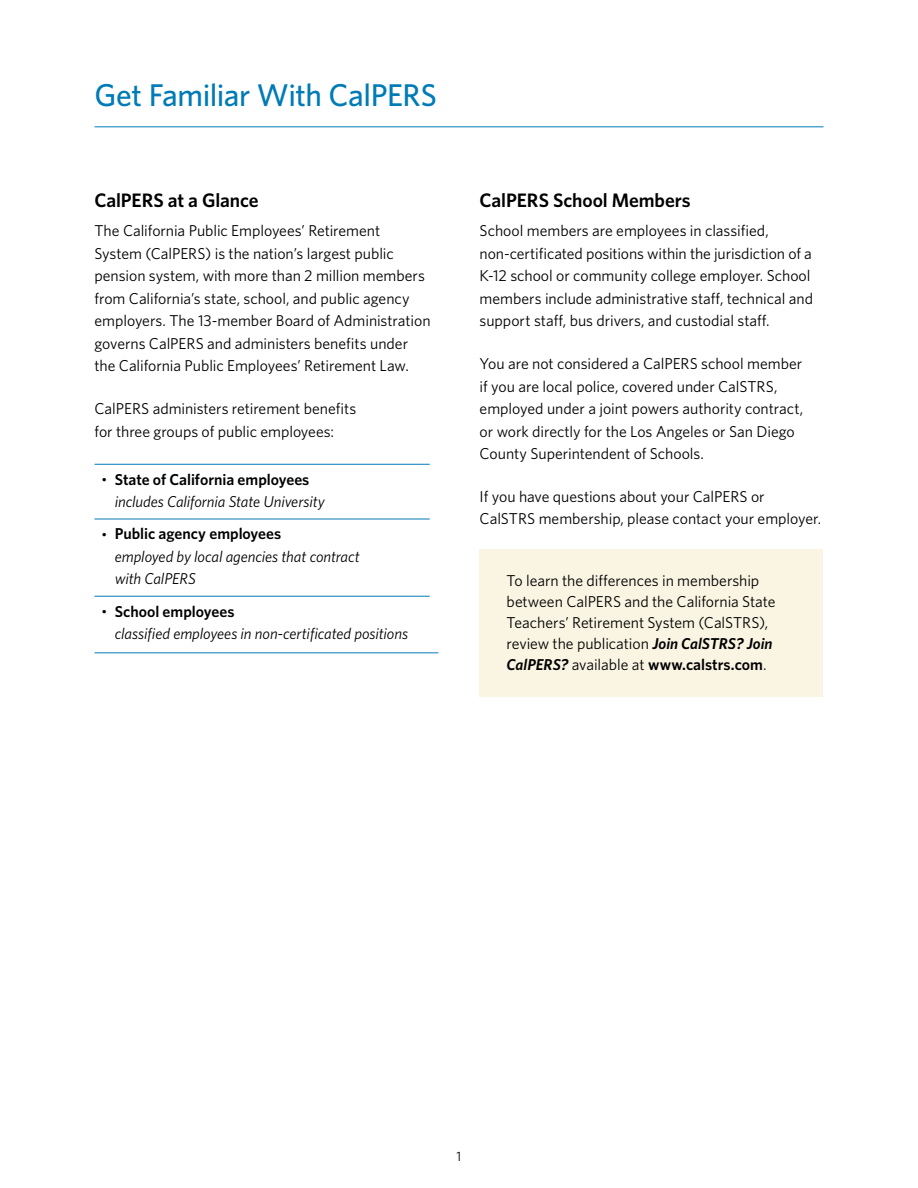
<style>
.page{position:relative;width:918px;height:1188px;background:#fff}
.page>*{position:absolute;margin:0;border:0;box-sizing:border-box;transform-origin:0 0}
.t1{font:500 31.5px "Wtwvhy Pwctff Whitney";letter-spacing:-.015em;color:#007bb6}
.t2{font:600 19.5px "Cwkjbq Mrysdc Whitney";letter-spacing:-.005em;color:#000}
.t3{font:15.75px/22.5px "Fjkkfg Fpjlbx Whitney";letter-spacing:-.005em;color:#000}
.t4{font:italic 15.75px/22.5px "Pwpsbl Ngsygv Whitney";letter-spacing:-.005em;color:#000}
.t5{font:13.5px "Fjkkfg Fpjlbx Whitney";color:#000}
.s1{font-family:"Pgcjrf Phfjrv Trebuchet MS";font-style:normal;font-size:12px}
.s2{font-family:"Cwkjbq Mrysdc Whitney";font-weight:600;font-style:normal}
.s3{font-family:"Ddtbpw Vrlbhd Whitney";font-weight:600;font-style:italic}
.s4{font-family:"Cwkjbq Mrysdc Whitney";font-weight:600}
</style>
<div class="page">
<hr style="left:94px;top:126px;width:730px;height:1px;background:#007bb6">
<div style="left:480px;top:549px;width:343px;height:148px;background:#faf5e2"></div>
<hr style="left:94px;top:464px;width:336px;height:1px;background:#007bb6">
<hr style="left:94px;top:519px;width:336px;height:1px;background:#007bb6">
<hr style="left:94px;top:596px;width:336px;height:1px;background:#007bb6">
<hr style="left:94px;top:653px;width:344px;height:1px;background:#007bb6">
<h2 class="t1" style="left:94px;top:74px;width:344px">Get Familiar With CalPERS</h2>
<h3 class="t2" style="left:94px;top:187px;width:166px">CalPERS at a Glance</h3>
<p class="t3" style="left:94px;top:219px;width:338px">The California Public Employees’ Retirement System (CalPERS) is the nation’s largest public pension system, with more than 2 million members from California’s state, school, and public agency employers . The 13-member Board of Administration governs CalPERS and administers benefits under the California Public Employees’ Retirement Law .</p>
<p class="t3" style="left:94px;top:397px;width:263px">CalPERS administers retirement benefits for three groups of public employees:</p>
<p class="t4" style="left:115px;top:468px;width:212px;text-indent:-14px"><span class="s1">•</span> <span class="s2">State of California employees </span>includes California State University</p>
<p class="t4" style="left:115px;top:522px;width:247px;text-indent:-14px"><span class="s1">•</span> <span class="s2">Public agency employees<br></span>employed by local agencies that contract with CalPERS</p>
<p class="t4" style="left:115px;top:600px;width:295px;text-indent:-14px"><span class="s1">•</span> <span class="s2">School employees<br></span>classified employees in non-certificated positions</p>
<h3 class="t2" style="left:480px;top:187px;width:213px">CalPERS School Members</h3>
<p class="t3" style="left:480px;top:219px;width:335px">School members are employees in classified, non-certificated positions within the jurisdiction of a K-12 school or community college employer . School members include administrative staff, technical and support staff, bus drivers, and custodial staff .</p>
<p class="t3" style="left:480px;top:352px;width:325px">You are not considered a CalPERS school member if you are local police, covered under CalSTRS, employed under a joint powers authority contract, or work directly for the Los Angeles or San Diego County Superintendent of Schools .</p>
<p class="t3" style="left:480px;top:485px;width:343px">If you have questions about your CalPERS or<br>CalSTRS membership, please contact your employer .</p>
<p class="t3" style="left:507px;top:569px;width:270px;line-height:21px">To learn the differences in membership between CalPERS and the California State Teachers’ Retirement System (CalSTRS), review the publication <span class="s3">Join CalSTRS? Join CalPERS?</span> available at <span class="s4">www.calstrs.com</span> .</p>
<p class="t5" style="left:457px;top:1147px;width:6px">1</p>
</div>
